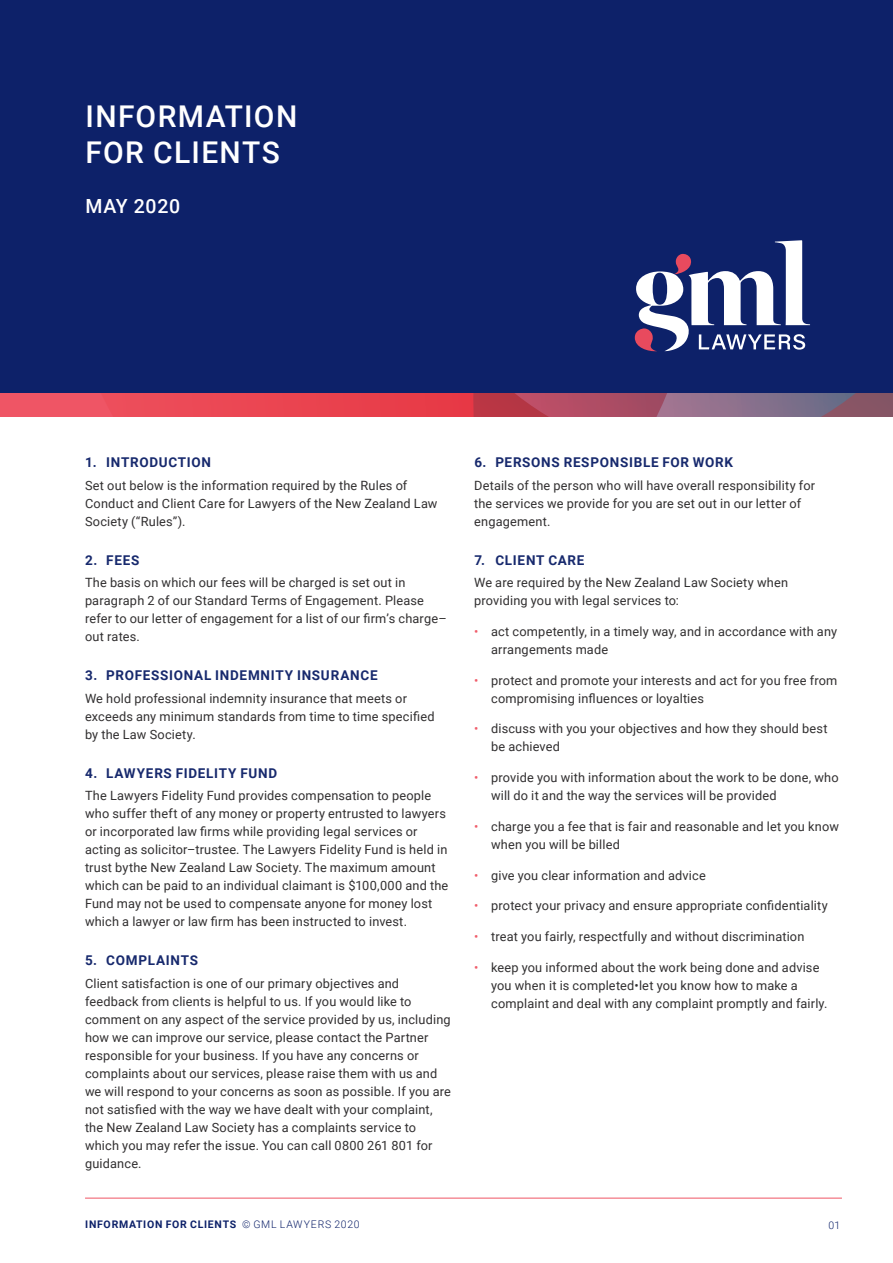
<style>
.page{position:relative;width:893px;height:1263px;background:#fff}
.page>*{position:absolute;margin:0;border:0;box-sizing:border-box;transform-origin:0 0}
.Heading_1{font:500 30px/36px "Roboto";letter-spacing:.045em;color:#fff}
.Heading_1-2{font:500 19.5px "Roboto";letter-spacing:.035em;color:#fff}
.Heading_2___No_Rule{font:700 13.5px "Roboto";letter-spacing:.055em;color:#17296d}
.Body{font:12.75px/18px "Roboto";letter-spacing:.015em;color:#312f30}
.t1{font:700 10.5px "Roboto";letter-spacing:.07em;color:#0d2169}
.t2{font:300 10.5px "Roboto";color:#0d2169}
.s1{color:#f05e6b}
.s2{font-weight:300}
</style>
<div class="page">
<hr style="left:85px;top:1198px;width:757px;height:1px;background:#ef5565">
<div style="left:0;top:0;width:893px;height:393px;background:#0d2169"></div>
<svg style="left:0;top:393px;width:893px;height:24px;background:#c55062"></svg>
<svg style="left:635px;top:240px;width:175px;height:112px"></svg>
<p class="Heading_1" style="left:86px;top:97px;width:213px">INFORMATION<br>FOR CLIENTS</p>
<p class="Heading_1-2" style="left:85px;top:192px;width:96px">MAY 2020</p>
<p class="Heading_2___No_Rule" style="left:85px;top:453px;width:127px">1. INTRODUCTION</p>
<p class="Body" style="left:85px;top:475px;width:354px">Set out below is the information required by the Rules of<br>Conduct and Client Care for Lawyers of the New Zealand Law<br>Society (“Rules”).</p>
<p class="Heading_2___No_Rule" style="left:85px;top:550px;width:56px">2. FEES</p>
<p class="Body" style="left:85px;top:573px;width:363px">The basis on which our fees will be charged is set out in paragraph 2 of our Standard Terms of Engagement. Please refer to our letter of engagement for a list of our firm’s charge– out rates.</p>
<p class="Heading_2___No_Rule" style="left:85px;top:666px;width:294px">3. PROFESSIONAL INDEMNITY INSURANCE</p>
<p class="Body" style="left:85px;top:688px;width:351px">We hold professional indemnity insurance that meets or exceeds any minimum standards from time to time specified by the Law Society.</p>
<p class="Heading_2___No_Rule" style="left:85px;top:763px;width:193px">4. LAWYERS FIDELITY FUND</p>
<p class="Body" style="left:85px;top:786px;width:365px">The Lawyers Fidelity Fund provides compensation to people who suffer theft of any money or property entrusted to lawyers or incorporated law firms while providing legal services or acting as solicitor–trustee. The Lawyers Fidelity Fund is held in trust bythe New Zealand Law Society. The maximum amount which can be paid to an individual claimant is $100,000 and the Fund may not be used to compensate anyone for money lost which a lawyer or law firm has been instructed to invest.</p>
<p class="Heading_2___No_Rule" style="left:85px;top:951px;width:114px">5. COMPLAINTS</p>
<p class="Body" style="left:85px;top:974px;width:367px">Client satisfaction is one of our primary objectives and feedback from clients is helpful to us. If you would like to comment on any aspect of the service provided by us, including how we can improve our service, please contact the Partner responsible for your business. If you have any concerns or complaints about our services, please raise them with us and we will respond to your concerns as soon as possible. If you are not satisfied with the way we have dealt with your complaint, the New Zealand Law Society has a complaints service to which you may refer the issue. You can call 0800 261 801 for guidance.</p>
<p class="Heading_2___No_Rule" style="left:474px;top:453px;width:260px">6. PERSONS RESPONSIBLE FOR WORK</p>
<p class="Body" style="left:474px;top:475px;width:342px">Details of the person who will have overall responsibility for the services we provide for you are set out in our letter of engagement.</p>
<p class="Heading_2___No_Rule" style="left:474px;top:550px;width:112px">7. CLIENT CARE</p>
<p class="Body" style="left:474px;top:573px;width:315px">We are required by the New Zealand Law Society when providing you with legal services to:</p>
<p class="Body" style="left:491px;top:622px;width:347px;text-indent:-17px"><span class="s1">•</span> act competently, in a timely way, and in accordance with any arrangements made</p>
<p class="Body" style="left:491px;top:670px;width:348px;text-indent:-17px"><span class="s1">•</span> protect and promote your interests and act for you free from compromising influences or loyalties</p>
<p class="Body" style="left:491px;top:719px;width:338px;text-indent:-17px"><span class="s1">•</span> discuss with you your objectives and how they should best be achieved</p>
<p class="Body" style="left:491px;top:768px;width:349px;text-indent:-17px"><span class="s1">•</span> provide you with information about the work to be done, who will do it and the way the services will be provided</p>
<p class="Body" style="left:491px;top:817px;width:349px;text-indent:-17px"><span class="s1">•</span> charge you a fee that is fair and reasonable and let you know when you will be billed</p>
<p class="Body" style="left:474px;top:866px;width:233px"><span class="s1">•</span> give you clear information and advice</p>
<p class="Body" style="left:474px;top:896px;width:355px"><span class="s1">•</span> protect your privacy and ensure appropriate confidentiality</p>
<p class="Body" style="left:474px;top:927px;width:332px"><span class="s1">•</span> treat you fairly, respectfully and without discrimination</p>
<p class="Body" style="left:491px;top:958px;width:338px;text-indent:-17px"><span class="s1">•</span> keep you informed about the work being done and advise you when it is completed•let you know how to make a complaint and deal with any complaint promptly and fairly.</p>
<p class="t1" style="left:85px;top:1217px;width:276px">INFORMATION FOR CLIENTS <span class="s2">© GML LAWYERS 2020</span></p>
<p class="t2" style="left:828px;top:1218px;width:13px">01</p>
</div>
